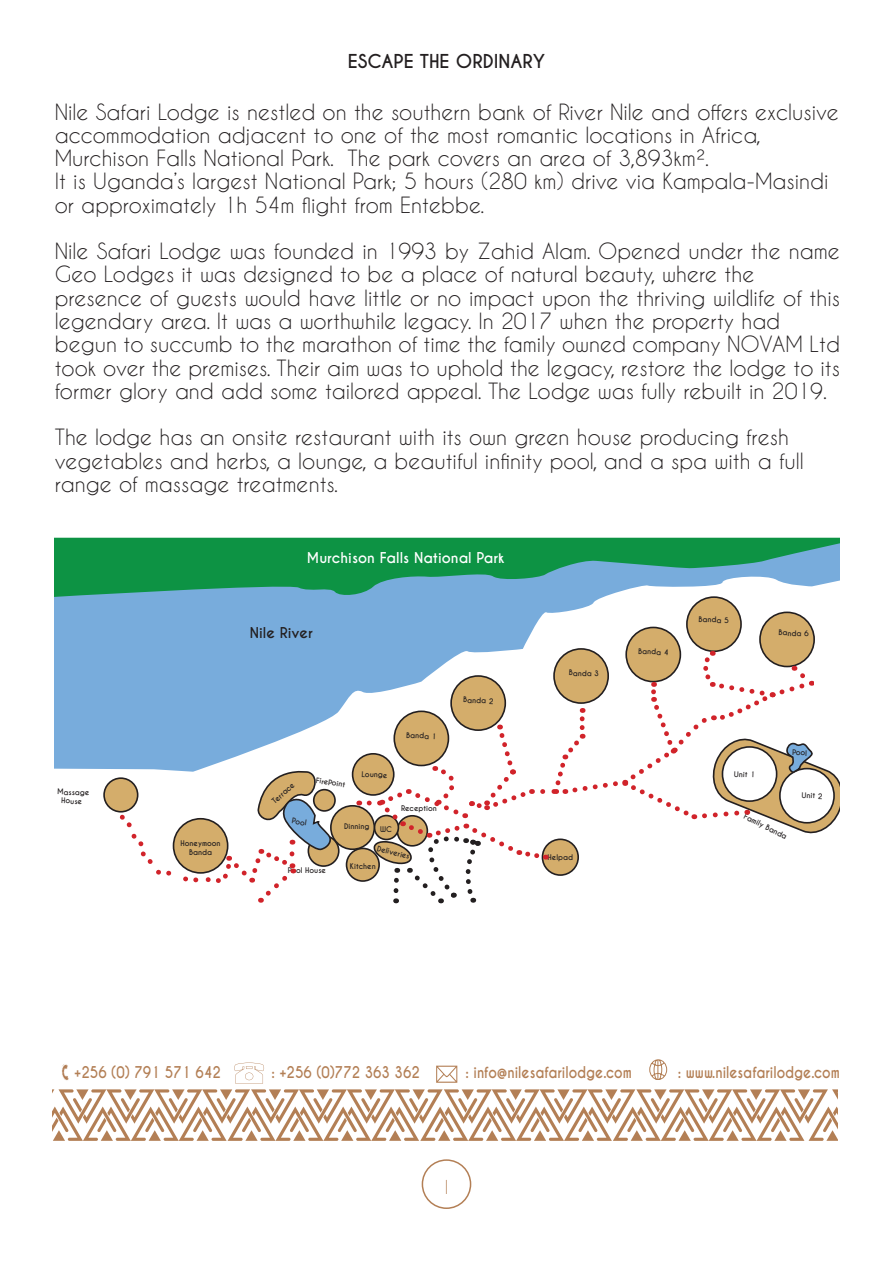
<style>
.page{position:relative;width:893px;height:1263px;background:#fff}
.page>*{position:absolute;margin:0;border:0;box-sizing:border-box;transform-origin:0 0}
.t1{font:21px/23.2px "Caviar Dreams";color:#231f20}
.t2{font:700 18px "Caviar Dreams";color:#231f20}
.t3{font:18px "Caviar Dreams";color:#b37f55}
.t4{font:700 15.3px "Caviar Dreams";color:#b37f55;scale:.87 1}
.t5{font:700 13.95px "Caviar Dreams";color:#fff}
.t6{font:700 13.95px "Caviar Dreams";color:#231f20}
.t7{font:700 7.35px/8.7px "Caviar Dreams";color:#231f20;text-align:center}
</style>
<div class="page">
<div style="left:422px;top:1159px;width:49px;height:50px;border:2px solid #b37f55;border-radius:50%"></div>
<svg style="left:54px;top:597px;width:761px;height:173px;fill:#78acdc"></svg>
<svg style="left:54px;top:538px;width:786px;height:59px;background:#39a079"></svg>
<div style="left:353px;top:754px;width:41px;height:41px;background:#d4ad6b;border-radius:50%"></div>
<div style="left:352px;top:753px;width:43px;height:43px;border:2px solid #231f20;border-radius:50%"></div>
<svg style="left:314px;top:790px;width:21px;height:21px"></svg>
<div style="left:313px;top:789px;width:23px;height:23px;border:2px solid #231f20;border-radius:50%"></div>
<svg style="left:308px;top:836px;width:31px;height:30px"></svg>
<div style="left:308px;top:835px;width:32px;height:32px;border:2px solid #231f20;border-radius:50%"></div>
<div style="left:346px;top:848px;width:33px;height:33px;background:#d4ad6b;border-radius:50%"></div>
<div style="left:346px;top:848px;width:34px;height:34px;border:2px solid #231f20;border-radius:50%"></div>
<div style="left:331px;top:806px;width:43px;height:43px;background:#d4ad6b;border-radius:50%"></div>
<div style="left:330px;top:805px;width:45px;height:45px;border:2px solid #231f20;border-radius:50%"></div>
<svg style="left:626px;top:627px;width:54px;height:55px"></svg>
<div style="left:687px;top:597px;width:54px;height:54px;background:#d4ad6b;border-radius:50%"></div>
<div style="left:686px;top:596px;width:56px;height:56px;border:2px solid #231f20;border-radius:50%"></div>
<div style="left:760px;top:612px;width:54px;height:54px;background:#d4ad6b;border-radius:50%"></div>
<div style="left:759px;top:611px;width:56px;height:56px;border:2px solid #231f20;border-radius:50%"></div>
<svg style="left:115px;top:764px;width:217px;height:139px"></svg>
<div style="left:104px;top:778px;width:34px;height:34px;background:#d4ad6b;border-radius:50%"></div>
<div style="left:103px;top:777px;width:35px;height:35px;border:2px solid #231f20;border-radius:50%"></div>
<svg style="left:369px;top:639px;width:471px;height:264px"></svg>
<svg style="left:649px;top:1059px;width:18px;height:21px"></svg>
<svg style="left:234px;top:1062px;width:30px;height:21px"></svg>
<svg style="left:436px;top:1066px;width:21px;height:17px"></svg>
<img style="left:62px;top:1064px;width:7px;height:17px">
<svg style="left:53px;top:1089px;width:784px;height:52px"></svg>
<p class="t2" style="left:348px;top:50px;width:199px">ESCAPE THE ORDINARY</p>
<p class="t1" style="left:55px;top:100px;width:786px">Nile Safari Lodge is nestled on the southern bank of River Nile and offers exclusive accommodation adjacent to one of the most romantic locations in Africa,</p>
<p class="t1" style="left:55px;top:146px;width:656px">Murchison Falls National Park. The park covers an area of 3,893km².</p>
<p class="t1" style="left:55px;top:169px;width:775px">It is Uganda’s largest National Park; 5 hours (280 km) drive via Kampala-Masindi or approximately 1h 54m flight from Entebbe.</p>
<p class="t1" style="left:55px;top:239px;width:787px">Nile Safari Lodge was founded in 1993 by Zahid Alam. Opened under the name<br>Geo Lodges it was designed to be a place of natural beauty, where the</p>
<p class="t1" style="left:55px;top:286px;width:787px">presence of guests would have little or no impact upon the thriving wildlife of this legendary area. It was a worthwhile legacy. In 2017 when the property had</p>
<p class="t1" style="left:55px;top:332px;width:787px;text-align:justify">begun to succumb to the marathon of time the family owned company NOVAM Ltd took over the premises. Their aim was to uphold the legacy, restore the lodge to its former glory and add some tailored appeal. The Lodge was fully rebuilt in 2019.</p>
<p class="t1" style="left:55px;top:425px;width:736px">The lodge has an onsite restaurant with its own green house producing fresh</p>
<p class="t1" style="left:55px;top:448px;width:750px">vegetables and herbs, a lounge, a beautiful infinity pool, and a spa with a full range of massage treatments.</p>
<p class="t7" style="left:57px;top:787px;width:34px;rotate:2deg">Massage<br>House</p>
<p class="t7" style="left:181px;top:839px;width:42px">Honeymoon<br>Banda</p>
<p class="t5" style="left:307px;top:549px;width:199px">Murchison Falls National Park</p>
<p class="t6" style="left:250px;top:624px;width:65px">Nile River</p>
<p class="t7" style="left:406px;top:731px;width:32px;rotate:2deg">Banda 1</p>
<p class="t7" style="left:270px;top:799px;width:28px;rotate:-41deg">Terrace</p>
<p class="t7" style="left:292px;top:816px;width:16px;rotate:9deg">Pool</p>
<p class="t7" style="left:317px;top:776px;width:31px;rotate:9deg">FirePoint</p>
<p class="t7" style="left:362px;top:770px;width:27px;rotate:2deg">Lounge</p>
<p class="t7" style="left:344px;top:822px;width:27px">Dinning</p>
<p class="t7" style="left:380px;top:825px;width:13px">WC</p>
<p class="t7" style="left:401px;top:804px;width:37px">Reception</p>
<p class="t7" style="left:288px;top:866px;width:40px">Pool House</p>
<p class="t7" style="left:378px;top:844px;width:35px;rotate:14deg">Deliveries</p>
<p class="t7" style="left:350px;top:862px;width:28px">Kitchen</p>
<p class="t7" style="left:463px;top:696px;width:32px;rotate:2deg">Banda 2</p>
<p class="t7" style="left:569px;top:668px;width:32px;rotate:2deg">Banda 3</p>
<p class="t7" style="left:548px;top:853px;width:27px">Helpad</p>
<p class="t7" style="left:638px;top:647px;width:32px;rotate:2deg">Banda 4</p>
<p class="t7" style="left:699px;top:615px;width:32px;rotate:2deg">Banda 5</p>
<p class="t7" style="left:779px;top:628px;width:32px;rotate:2deg">Banda 6</p>
<p class="t7" style="left:734px;top:770px;width:23px;rotate:2deg">Unit 1</p>
<p class="t7" style="left:792px;top:748px;width:16px;rotate:2deg">Pool</p>
<p class="t7" style="left:802px;top:791px;width:22px;rotate:2deg">Unit 2</p>
<p class="t7" style="left:746px;top:812px;width:49px;rotate:26deg">Family Banda</p>
<p class="t4" style="left:74px;top:1063px;width:170px">+256 (0) 791 571 642</p>
<p class="t4" style="left:271px;top:1063px;width:172px">: +256 (0)772 363 362</p>
<p class="t4" style="left:466px;top:1063px;width:193px">: info@nilesafarilodge.com</p>
<p class="t4" style="left:678px;top:1063px;width:188px">: www.nilesafarilodge.com</p>
<p class="t3" style="left:445px;top:1176px;width:5px">I</p>
</div>
